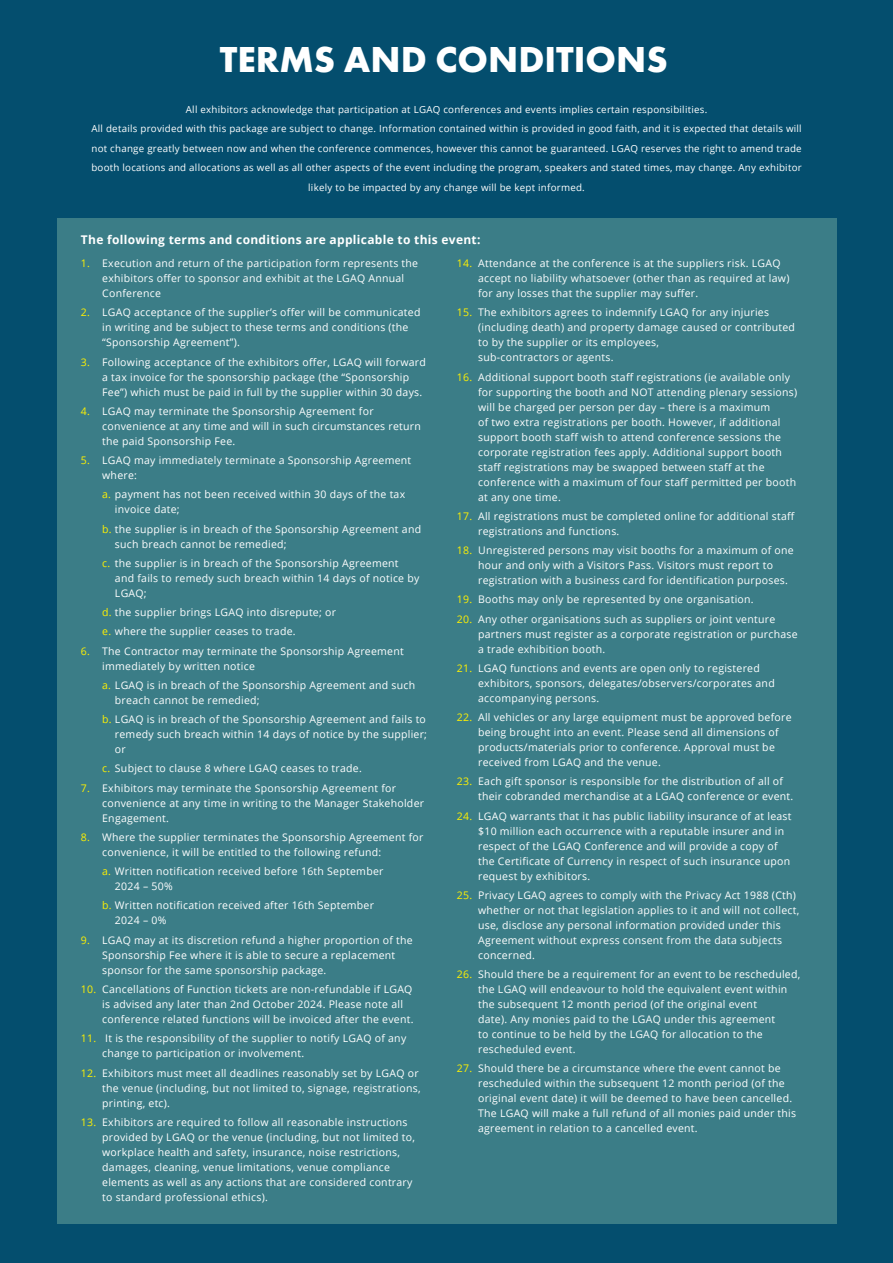
<style>
.page{position:relative;width:893px;height:1263px;background:#044e6e}
.page>*{position:absolute;margin:0;border:0;box-sizing:border-box;transform-origin:0 0}
.t1{font:700 37.5px "Futura PT";color:#fff}
.t2{font:700 12px "Open Sans";letter-spacing:.025em;color:#fff}
.t3{font:10.5px/15px "Open Sans";letter-spacing:.025em;color:#fff}
.t4{font:9.75px/19.5px "Open Sans";letter-spacing:.025em;color:#fff;text-align:center}
.s1{color:#fff101}
</style>
<div class="page">
<div style="left:57px;top:218px;width:779px;height:1006px;background:#3b7d87"></div>
<p class="t1" style="left:220px;top:35px;width:449px">TERMS AND CONDITIONS</p>
<p class="t4" style="left:91px;top:99px;width:712px">All exhibitors acknowledge that participation at LGAQ conferences and events implies certain responsibilities.<br>All details provided with this package are subject to change. Information contained within is provided in good faith, and it is expected that details will not change greatly between now and when the conference commences, however this cannot be guaranteed. LGAQ reserves the right to amend trade booth locations and allocations as well as all other aspects of the event including the program, speakers and stated times, may change. Any exhibitor likely to be impacted by any change will be kept informed.</p>
<p class="t2" style="left:81px;top:231px;width:401px">The following terms and conditions are applicable to this event:</p>
<p class="t3" style="left:102px;top:255px;width:317px;text-indent:-21px"><span class="s1">1.</span> Execution and return of the participation form represents the exhibitors offer to sponsor and exhibit at the LGAQ Annual<br>Conference</p>
<p class="t3" style="left:102px;top:305px;width:320px;text-indent:-21px"><span class="s1">2.</span> LGAQ acceptance of the supplier’s offer will be communicated in writing and be subject to these terms and conditions (the “Sponsorship Agreement”).</p>
<p class="t3" style="left:102px;top:354px;width:325px;text-indent:-21px"><span class="s1">3.</span> Following acceptance of the exhibitors offer, LGAQ will forward a tax invoice for the sponsorship package (the “Sponsorship<br>Fee”) which must be paid in full by the supplier within 30 days.</p>
<p class="t3" style="left:102px;top:403px;width:320px;text-indent:-21px"><span class="s1">4.</span> LGAQ may terminate the Sponsorship Agreement for convenience at any time and will in such circumstances return the paid Sponsorship Fee.</p>
<p class="t3" style="left:102px;top:453px;width:311px;text-indent:-21px"><span class="s1">5.</span> LGAQ may immediately terminate a Sponsorship Agreement where:</p>
<p class="t3" style="left:115px;top:487px;width:292px;text-indent:-13px"><span class="s1">a.</span> payment has not been received within 30 days of the tax invoice date;</p>
<p class="t3" style="left:115px;top:521px;width:308px;text-indent:-13px"><span class="s1">b.</span> the supplier is in breach of the Sponsorship Agreement and such breach cannot be remedied;</p>
<p class="t3" style="left:115px;top:555px;width:306px;text-indent:-13px"><span class="s1">c.</span> the supplier is in breach of the Sponsorship Agreement and fails to remedy such breach within 14 days of notice by<br>LGAQ;</p>
<p class="t3" style="left:102px;top:605px;width:235px"><span class="s1">d.</span> the supplier brings LGAQ into disrepute; or</p>
<p class="t3" style="left:102px;top:624px;width:195px"><span class="s1">e.</span> where the supplier ceases to trade.</p>
<p class="t3" style="left:102px;top:643px;width:303px;text-indent:-21px"><span class="s1">6.</span> The Contractor may terminate the Sponsorship Agreement immediately by written notice</p>
<p class="t3" style="left:115px;top:677px;width:302px;text-indent:-13px"><span class="s1">a.</span> LGAQ is in breach of the Sponsorship Agreement and such breach cannot be remedied;</p>
<p class="t3" style="left:115px;top:712px;width:314px;text-align:justify;text-indent:-13px"><span class="s1">b.</span> LGAQ is in breach of the Sponsorship Agreement and fails to remedy such breach within 14 days of notice by the supplier; or</p>
<p class="t3" style="left:102px;top:761px;width:261px"><span class="s1">c.</span> Subject to clause 8 where LGAQ ceases to trade.</p>
<p class="t3" style="left:102px;top:780px;width:323px;text-indent:-21px"><span class="s1">7.</span> Exhibitors may terminate the Sponsorship Agreement for convenience at any time in writing to the Manager Stakeholder<br>Engagement.</p>
<p class="t3" style="left:102px;top:829px;width:323px;text-indent:-21px"><span class="s1">8.</span> Where the supplier terminates the Sponsorship Agreement for convenience, it will be entitled to the following refund:</p>
<p class="t3" style="left:115px;top:864px;width:270px;text-indent:-13px"><span class="s1">a.</span> Written notification received before 16th September<br>2024 – 50%</p>
<p class="t3" style="left:115px;top:898px;width:261px;text-indent:-13px"><span class="s1">b.</span> Written notification received after 16th September<br>2024 – 0%</p>
<p class="t3" style="left:102px;top:932px;width:312px;text-indent:-21px"><span class="s1">9.</span> LGAQ may at its discretion refund a higher proportion of the<br>Sponsorship Fee where it is able to secure a replacement sponsor for the same sponsorship package.</p>
<p class="t3" style="left:102px;top:981px;width:313px;text-indent:-21px"><span class="s1">10.</span> Cancellations of Function tickets are non-refundable if LGAQ is advised any later than 2nd October 2024. Please note all conference related functions will be invoiced after the event.</p>
<p class="t3" style="left:102px;top:1031px;width:306px;text-indent:-21px"><span class="s1">11.</span> It is the responsibility of the supplier to notify LGAQ of any change to participation or involvement.</p>
<p class="t3" style="left:102px;top:1065px;width:320px;text-indent:-21px"><span class="s1">12.</span> Exhibitors must meet all deadlines reasonably set by LGAQ or the venue (including, but not limited to, signage, registrations, printing, etc).</p>
<p class="t3" style="left:102px;top:1114px;width:314px;text-indent:-21px"><span class="s1">13.</span> Exhibitors are required to follow all reasonable instructions provided by LGAQ or the venue (including, but not limited to, workplace health and safety, insurance, noise restrictions, damages, cleaning, venue limitations, venue compliance elements as well as any actions that are considered contrary to standard professional ethics).</p>
<p class="t3" style="left:478px;top:255px;width:313px;text-indent:-21px"><span class="s1">14.</span> Attendance at the conference is at the suppliers risk. LGAQ accept no liability whatsoever (other than as required at law) for any losses that the supplier may suffer.</p>
<p class="t3" style="left:478px;top:305px;width:318px;text-indent:-21px"><span class="s1">15.</span> The exhibitors agrees to indemnify LGAQ for any injuries (including death) and property damage caused or contributed to by the supplier or its employees,<br>sub-contractors or agents.</p>
<p class="t3" style="left:478px;top:369px;width:321px;text-indent:-21px"><span class="s1">16.</span> Additional support booth staff registrations (ie available only for supporting the booth and NOT attending plenary sessions) will be charged per person per day – there is a maximum<br>of two extra registrations per booth. However, if additional support booth staff wish to attend conference sessions the corporate registration fees apply. Additional support booth staff registrations may be swapped between staff at the conference with a maximum of four staff permitted per booth at any one time.</p>
<p class="t3" style="left:478px;top:508px;width:318px;text-indent:-21px"><span class="s1">17.</span> All registrations must be completed online for additional staff registrations and functions.</p>
<p class="t3" style="left:478px;top:543px;width:317px;text-indent:-21px"><span class="s1">18.</span> Unregistered persons may visit booths for a maximum of one hour and only with a Visitors Pass. Visitors must report to registration with a business card for identification purposes.</p>
<p class="t3" style="left:457px;top:592px;width:298px"><span class="s1">19.</span> Booths may only be represented by one organisation.</p>
<p class="t3" style="left:478px;top:611px;width:321px;text-indent:-21px"><span class="s1">20.</span> Any other organisations such as suppliers or joint venture partners must register as a corporate registration or purchase a trade exhibition booth.</p>
<p class="t3" style="left:478px;top:660px;width:298px;text-indent:-21px"><span class="s1">21.</span> LGAQ functions and events are open only to registered exhibitors, sponsors, delegates/observers/corporates and accompanying persons.</p>
<p class="t3" style="left:478px;top:710px;width:315px;text-indent:-21px"><span class="s1">22.</span> All vehicles or any large equipment must be approved before being brought into an event. Please send all dimensions of products/materials prior to conference. Approval must be received from LGAQ and the venue.</p>
<p class="t3" style="left:478px;top:774px;width:317px;text-indent:-21px"><span class="s1">23.</span> Each gift sponsor is responsible for the distribution of all of their cobranded merchandise at a LGAQ conference or event.</p>
<p class="t3" style="left:478px;top:808px;width:315px;text-indent:-21px"><span class="s1">24.</span> LGAQ warrants that it has public liability insurance of at least $10 million each occurrence with a reputable insurer and in respect of the LGAQ Conference and will provide a copy of the Certificate of Currency in respect of such insurance upon request by exhibitors.</p>
<p class="t3" style="left:478px;top:887px;width:323px;text-indent:-21px"><span class="s1">25.</span> Privacy LGAQ agrees to comply with the Privacy Act 1988 (Cth) whether or not that legislation applies to it and will not collect, use, disclose any personal information provided under this Agreement without express consent from the data subjects concerned.</p>
<p class="t3" style="left:478px;top:967px;width:324px;text-indent:-21px"><span class="s1">26.</span> Should there be a requirement for an event to be rescheduled, the LGAQ will endeavour to hold the equivalent event within the subsequent 12 month period (of the original event<br>date). Any monies paid to the LGAQ under this agreement<br>to continue to be held by the LGAQ for allocation to the rescheduled event.</p>
<p class="t3" style="left:478px;top:1061px;width:320px;text-indent:-21px"><span class="s1">27.</span> Should there be a circumstance where the event cannot be rescheduled within the subsequent 12 month period (of the original event date) it will be deemed to have been cancelled.<br>The LGAQ will make a full refund of all monies paid under this agreement in relation to a cancelled event.</p>
</div>
